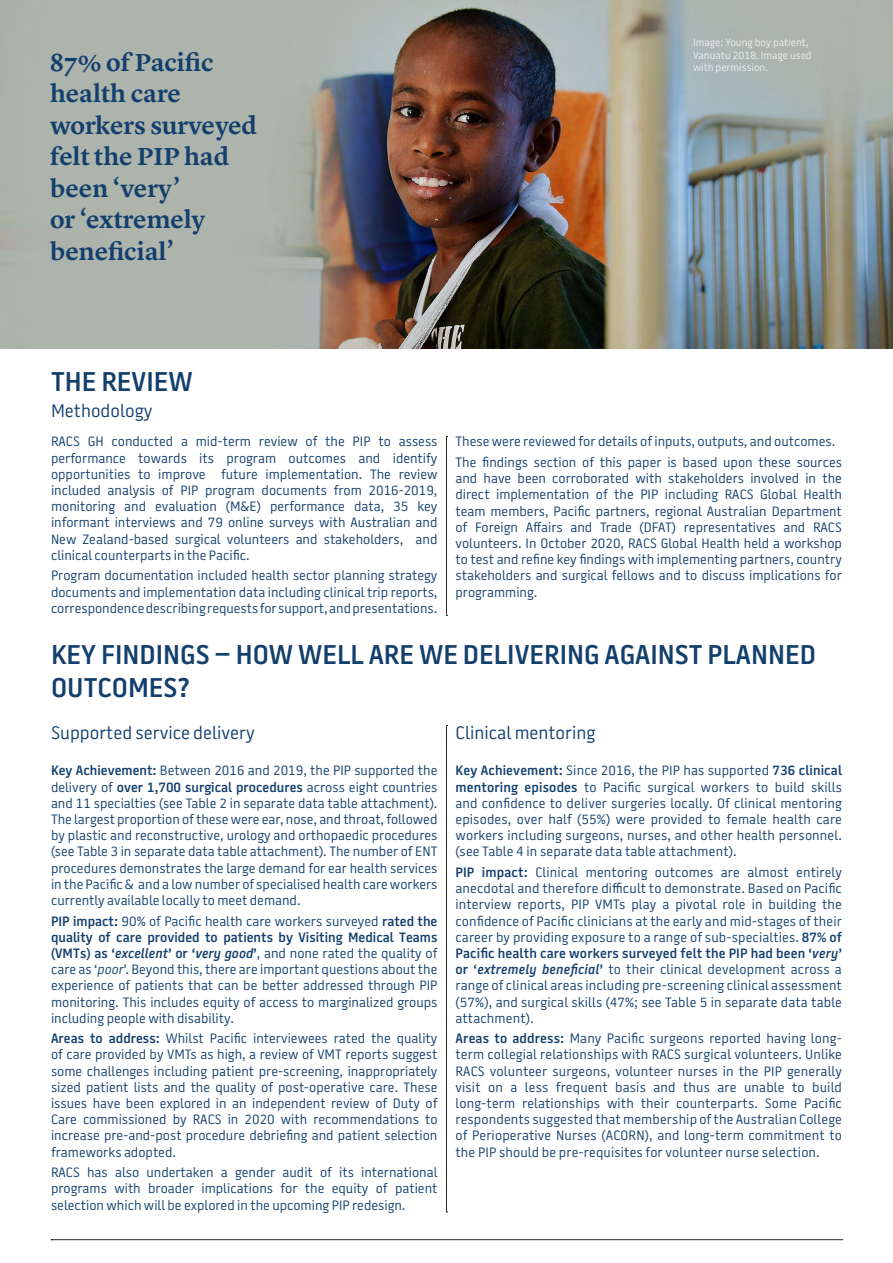
<style>
.page{position:relative;width:893px;height:1263px;background:#fff}
.page>*{position:absolute;margin:0;border:0;box-sizing:border-box;transform-origin:0 0}
.t1{font:600 27px/32.4px "Battersea SANS";color:#133f6d}
.t2{font:600 25.5px/31.5px "Lyon Text";color:#133f6d}
.t3{font:18px "Battersea SANS";color:#133f6d}
.t4{font:13.5px/16.2px "Battersea SANS";color:#133f6d;text-align:justify}
.t5{font:10.5px/12.6px "Battersea SANS";color:#fff}
.s1{font-weight:600}
.s2{font-weight:600;font-style:italic}
.s3{font-style:italic}
</style>
<div class="page">
<img style="left:0;top:0;width:893px;height:349px">
<svg style="left:446px;top:725px;width:1px;height:488px"></svg>
<svg style="left:446px;top:436px;width:1px;height:180px"></svg>
<svg style="left:51px;top:1239px;width:792px;height:1px"></svg>
<h2 class="t2" style="left:50px;top:44px;width:209px">87% of Pacific health care workers surveyed felt the PIP had been ‘very’<br>or ‘extremely beneficial’</h2>
<p class="t5" style="left:693px;top:36px;width:120px">Image: Young boy patient,<br>Vanuatu 2018. Image used with permission.</p>
<h1 class="t1" style="left:51px;top:366px;width:143px">THE REVIEW</h1>
<h3 class="t3" style="left:51px;top:398px;width:103px">Methodology</h3>
<p class="t4" style="left:51px;top:434px;width:388px">RACS GH conducted a mid-term review of the PIP to assess performance towards its program outcomes and identify opportunities to improve future implementation. The review included analysis of PIP program documents from 2016-2019, monitoring and evaluation (M&amp;E) performance data, 35 key informant interviews and 79 online surveys with Australian and New Zealand-based surgical volunteers and stakeholders, and clinical counterparts in the Pacific.</p>
<p class="t4" style="left:51px;top:568px;width:388px">Program documentation included health sector planning strategy documents and implementation data including clinical trip reports, correspondence describing requests for support, and presentations.</p>
<p class="t4" style="left:455px;top:432px;width:388px;line-height:20.4px">These were reviewed for details of inputs, outputs, and outcomes.<br>The findings section of this paper is based upon these sources</p>
<p class="t4" style="left:455px;top:470px;width:388px">and have been corroborated with stakeholders involved in the direct implementation of the PIP including RACS Global Health team members, Pacific partners, regional Australian Department of Foreign Affairs and Trade (DFAT) representatives and RACS volunteers. In October 2020, RACS Global Health held a workshop to test and refine key findings with implementing partners, country stakeholders and surgical fellows and to discuss implications for programming.</p>
<h1 class="t1" style="left:51px;top:639px;width:766px">KEY FINDINGS – HOW WELL ARE WE DELIVERING AGAINST PLANNED<br>OUTCOMES?</h1>
<h3 class="t3" style="left:51px;top:720px;width:205px">Supported service delivery</h3>
<p class="t4" style="left:51px;top:763px;width:388px"><span class="s1">Key Achievement:</span> Between 2016 and 2019, the PIP supported the delivery of <span class="s1">over 1,700 surgical procedures</span> across eight countries and 11 specialties (see Table 2 in separate data table attachment).<br>The largest proportion of these were ear, nose, and throat, followed by plastic and reconstructive, urology and orthopaedic procedures (see Table 3 in separate data table attachment). The number of ENT procedures demonstrates the large demand for ear health services in the Pacific &amp; and a low number of specialised health care workers currently available locally to meet demand.</p>
<p class="t4" style="left:51px;top:913px;width:388px"><span class="s1">PIP impact:</span> 90% of Pacific health care workers surveyed <span class="s1">rated the quality of care provided to patients by Visiting Medical Teams (VMTs) as ‘</span><span class="s2">excellent</span><span class="s1">’ or ‘</span><span class="s2">very good</span><span class="s1">’</span>, and none rated the quality of care as ‘<span class="s3">poor</span>’. Beyond this, there are important questions about the experience of patients that can be better addressed through PIP monitoring. This includes equity of access to marginalized groups including people with disability.</p>
<p class="t4" style="left:51px;top:1030px;width:388px"><span class="s1">Areas to address:</span> Whilst Pacific interviewees rated the quality of care provided by VMTs as high, a review of VMT reports suggest some challenges including patient pre-screening, inappropriately sized patient lists and the quality of post-operative care. These issues have been explored in an independent review of Duty of Care commissioned by RACS in 2020 with recommendations to increase pre-and-post procedure debriefing and patient selection frameworks adopted.</p>
<p class="t4" style="left:51px;top:1164px;width:388px">RACS has also undertaken a gender audit of its international programs with broader implications for the equity of patient selection which will be explored in the upcoming PIP redesign.</p>
<h3 class="t3" style="left:455px;top:720px;width:141px">Clinical mentoring</h3>
<p class="t4" style="left:455px;top:763px;width:388px"><span class="s1">Key Achievement:</span> Since 2016, the PIP has supported <span class="s1">736 clinical mentoring episodes</span> to Pacific surgical workers to build skills and confidence to deliver surgeries locally. Of clinical mentoring episodes, over half (55%) were provided to female health care workers including surgeons, nurses, and other health personnel. (see Table 4 in separate data table attachment).</p>
<p class="t4" style="left:455px;top:864px;width:388px"><span class="s1">PIP impact:</span> Clinical mentoring outcomes are almost entirely anecdotal and therefore difficult to demonstrate. Based on Pacific interview reports, PIP VMTs play a pivotal role in building the confidence of Pacific clinicians at the early and mid-stages of their career by providing exposure to a range of sub-specialties. <span class="s1">87% of Pacific health care workers surveyed felt the PIP had been ‘</span><span class="s2">very</span><span class="s1">’ or ‘</span><span class="s2">extremely beneficial</span><span class="s1">’</span> to their clinical development across a range of clinical areas including pre-screening clinical assessment (57%), and surgical skills (47%; see Table 5 in separate data table attachment).</p>
<p class="t4" style="left:455px;top:1030px;width:388px"><span class="s1">Areas to address:</span> Many Pacific surgeons reported having long&shy;term collegial relationships with RACS surgical volunteers. Unlike RACS volunteer surgeons, volunteer nurses in the PIP generally visit on a less frequent basis and thus are unable to build long-term relationships with their counterparts. Some Pacific respondents suggested that membership of the Australian College of Perioperative Nurses (ACORN), and long-term commitment to the PIP should be pre-requisites for volunteer nurse selection.</p>
</div>
